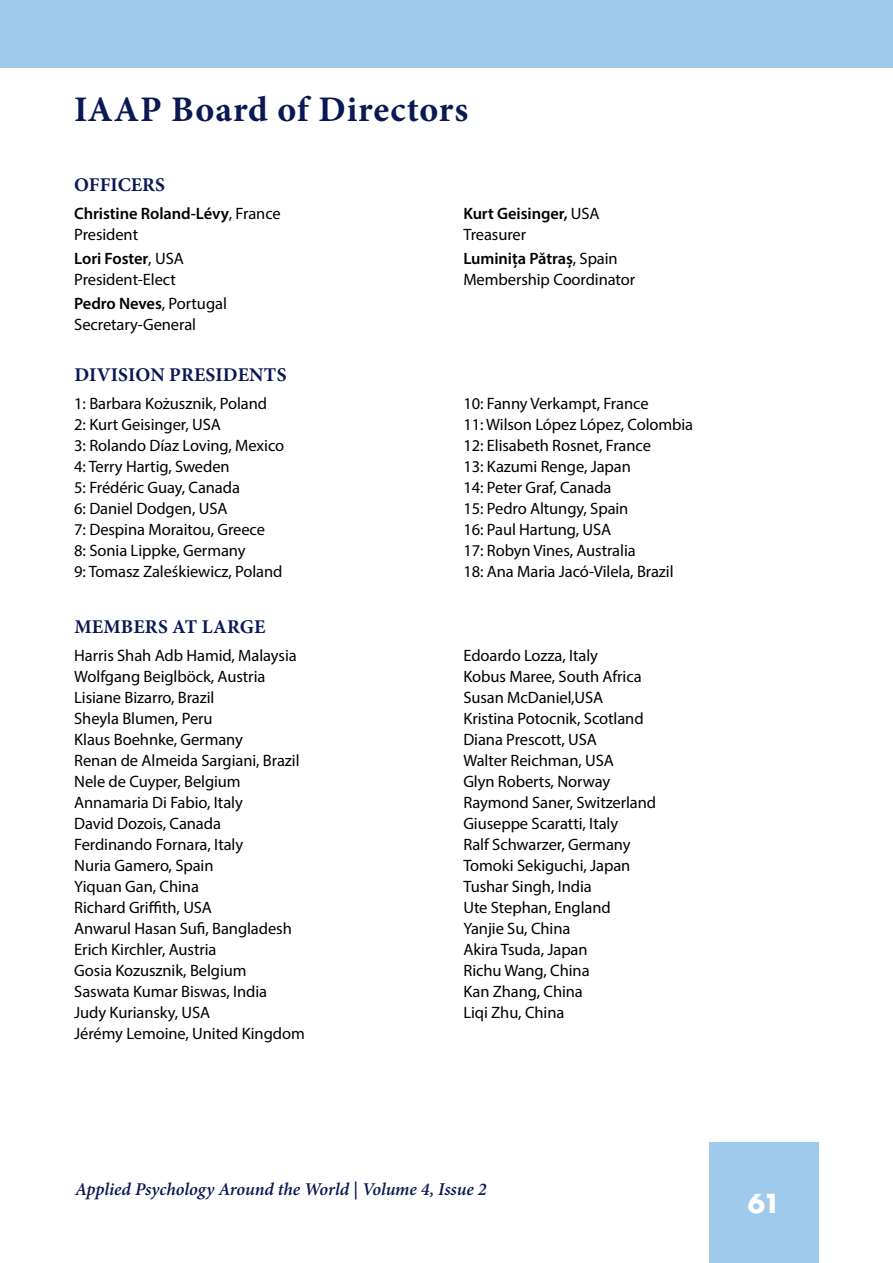
<style>
.page{position:relative;width:893px;height:1263px;background:#fff}
.page>*{position:absolute;margin:0;border:0;box-sizing:border-box;transform-origin:0 0}
.t1{font:700 36px "Minion Pro";letter-spacing:.025em;color:#0a1953}
.t2{font:700 25.5px "Futura";color:#fff}
.t3{font:700 19.5px "Minion Pro";letter-spacing:.01em;color:#0a1953}
.t4{font:italic 600 18px "Minion Pro";letter-spacing:-.005em;color:#0a1953}
.t5{font:16.5px/21px "Myriad Pro";letter-spacing:-.005em;color:#000}
.t6{font:600 16.5px/21px "Myriad Pro";letter-spacing:-.005em;color:#000}
.s1{font-weight:400}
.s2{font-weight:600}
</style>
<div class="page">
<div style="left:710px;top:1142px;width:109px;height:120px;background:#9fcaec"></div>
<div style="left:0;top:0;width:893px;height:68px;background:#9fcaec"></div>
<h1 class="t1" style="left:74px;top:84px;width:395px">IAAP Board of Directors</h1>
<p class="t3" style="left:74px;top:171px;width:92px">OFFICERS</p>
<p class="t6" style="left:74px;top:202px;width:208px">Christine Roland-Lévy<span class="s1">, France<br>President</span></p>
<p class="t5" style="left:74px;top:247px;width:111px"><span class="s2">Lori Foster</span>, USA<br>President-Elect</p>
<p class="t5" style="left:74px;top:292px;width:154px"><span class="s2">Pedro Neves</span>, Portugal<br>Secretary-General</p>
<p class="t6" style="left:463px;top:202px;width:138px">Kurt Geisinger, <span class="s1">USA<br>Treasurer</span></p>
<p class="t5" style="left:463px;top:247px;width:173px"><span class="s2">Luminița Pătraș</span>, Spain<br>Membership Coordinator</p>
<p class="t3" style="left:74px;top:361px;width:214px">DIVISION PRESIDENTS</p>
<p class="t5" style="left:74px;top:393px;width:211px">1: Barbara Kożusznik, Poland<br>2: Kurt Geisinger, USA<br>3: Rolando Díaz Loving, Mexico<br>4: Terry Hartig, Sweden<br>5: Frédéric Guay, Canada<br>6: Daniel Dodgen, USA<br>7: Despina Moraitou, Greece<br>8: Sonia Lippke, Germany<br>9: Tomasz Zaleśkiewicz, Poland</p>
<p class="t5" style="left:463px;top:393px;width:231px">10: Fanny Verkampt, France<br>11: Wilson López López, Colombia<br>12: Elisabeth Rosnet, France<br>13: Kazumi Renge, Japan<br>14: Peter Graf, Canada<br>15: Pedro Altungy, Spain<br>16: Paul Hartung, USA<br>17: Robyn Vines, Australia<br>18: Ana Maria Jacó-Vilela, Brazil</p>
<p class="t3" style="left:74px;top:613px;width:193px">MEMBERS AT LARGE</p>
<p class="t5" style="left:74px;top:645px;width:232px">Harris Shah Adb Hamid, Malaysia<br>Wolfgang Beiglböck, Austria<br>Lisiane Bizarro, Brazil<br>Sheyla Blumen, Peru<br>Klaus Boehnke, Germany<br>Renan de Almeida Sargiani, Brazil<br>Nele de Cuyper, Belgium<br>Annamaria Di Fabio, Italy<br>David Dozois, Canada<br>Ferdinando Fornara, Italy<br>Nuria Gamero, Spain<br>Yiquan Gan, China<br>Richard Griffith, USA<br>Anwarul Hasan Sufi, Bangladesh<br>Erich Kirchler, Austria<br>Gosia Kozusznik, Belgium<br>Saswata Kumar Biswas, India<br>Judy Kuriansky, USA<br>Jérémy Lemoine, United Kingdom</p>
<p class="t5" style="left:463px;top:645px;width:194px">Edoardo Lozza, Italy<br>Kobus Maree, South Africa<br>Susan McDaniel,USA<br>Kristina Potocnik, Scotland<br>Diana Prescott, USA<br>Walter Reichman, USA<br>Glyn Roberts, Norway<br>Raymond Saner, Switzerland<br>Giuseppe Scaratti, Italy<br>Ralf Schwarzer, Germany<br>Tomoki Sekiguchi, Japan<br>Tushar Singh, India<br>Ute Stephan, England<br>Yanjie Su, China<br>Akira Tsuda, Japan<br>Richu Wang, China<br>Kan Zhang, China<br>Liqi Zhu, China</p>
<p class="t4" style="left:75px;top:1177px;width:413px">Applied Psychology Around the World | Volume 4, Issue 2</p>
<h2 class="t2" style="left:748px;top:1185px;width:34px">61</h2>
</div>
